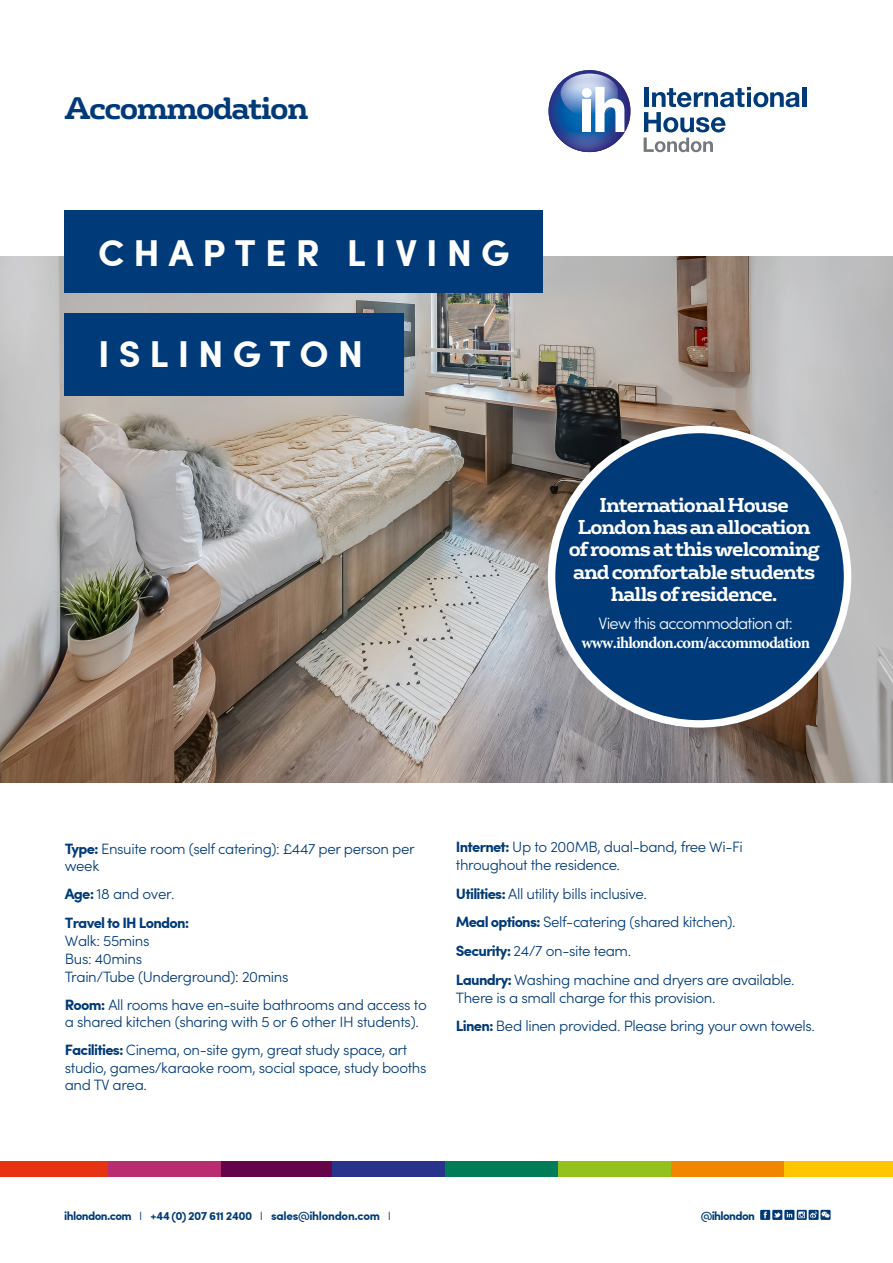
<style>
.page{position:relative;width:893px;height:1263px;background:#fff}
.page>*{position:absolute;margin:0;border:0;box-sizing:border-box;transform-origin:0 0}
.t1{font:700 37.5px "Sofia Pro";letter-spacing:.24em;color:#fff}
.t2{font:700 30px "FS Rufus";letter-spacing:-.05em;color:#003a78}
.t3{font:700 19.5px/22.4px "FS Rufus";letter-spacing:-.05em;color:#fff;text-align:center}
.t4{font:700 16.5px "Minion Pro";letter-spacing:-.05em;color:#fff}
.t5{font:300 16.5px "Sofia Pro";letter-spacing:-.05em;color:#fff}
.t6{font:300 15px/28.7px "Sofia Pro";letter-spacing:-.025em;color:#003a78}
.t7{font:300 15px/17.2px "Sofia Pro";letter-spacing:-.025em;color:#003a78}
.t8{font:700 15px/28.7px "Sofia Pro";letter-spacing:-.05em;color:#003a78}
.t9{font:700 12px "Sofia Pro";letter-spacing:-.05em;color:#003a78}
.s1{font-weight:700}
.s2{font-style:inherit}
.s3{font-weight:300}
</style>
<div class="page">
<img style="left:0;top:256px;width:893px;height:527px">
<div style="left:552px;top:433px;width:295px;height:295px;background:#003a78;border-radius:50%"></div>
<div style="left:548px;top:426px;width:303px;height:302px;border:8px solid #fff;border-radius:50%"></div>
<svg style="left:644px;top:138px;width:69px;height:14px"></svg>
<hr style="left:802px;top:87px;width:4px;height:20px;background:#003a78">
<img style="left:549px;top:82px;width:12px;height:46px">
<img style="left:561px;top:76px;width:7px;height:39px">
<img style="left:552px;top:115px;width:16px;height:31px">
<svg style="left:568px;top:70px;width:62px;height:82px"></svg>
<svg style="left:644px;top:87px;width:156px;height:45px"></svg>
<div style="left:64px;top:210px;width:479px;height:82px;background:#003a78"></div>
<div style="left:64px;top:313px;width:339px;height:82px;background:#003a78"></div>
<div style="left:108px;top:1162px;width:113px;height:15px;background:#ba2c70"></div>
<div style="left:0;top:1162px;width:108px;height:15px;background:#e63312"></div>
<div style="left:221px;top:1162px;width:111px;height:15px;background:#650549"></div>
<div style="left:332px;top:1162px;width:113px;height:15px;background:#28348b"></div>
<div style="left:445px;top:1162px;width:113px;height:15px;background:#007d58"></div>
<div style="left:558px;top:1162px;width:113px;height:15px;background:#95c11f"></div>
<div style="left:671px;top:1162px;width:113px;height:15px;background:#f18700"></div>
<div style="left:784px;top:1162px;width:109px;height:15px;background:#fdc600"></div>
<svg style="left:760px;top:1210px;width:69px;height:10px"></svg>
<h2 class="t2" style="left:64px;top:82px;width:246px">Accommodation</h2>
<h1 class="t1" style="left:98px;top:224px;width:413px">CHAPTER LIVING</h1>
<h1 class="t1" style="left:98px;top:325px;width:266px">ISLINGTON</h1>
<h3 class="t3" style="left:569px;top:492px;width:253px">International House<br>London has an allocation of rooms at thiswelcoming and comfortable students halls of residence.</h3>
<p class="t5" style="left:598px;top:611px;width:196px">View this accommodation at:</p>
<p class="t4" style="left:581px;top:631px;width:230px">www.ihlondon.com/accommodation</p>
<p class="t6" style="left:65px;top:840px;width:351px;line-height:16.4px"><span class="s1">Type:</span> Ensuite room (self catering): £<span class="s2">447</span> per person per week</p>
<p class="t8" style="left:65px;top:879px;width:126px">Age: <span class="s3">18 and over.<br></span>Travel to IH London:</p>
<p class="t6" style="left:65px;top:931px;width:225px;line-height:17.7px">Walk: 55mins<br>Bus: 40mins<br>Train/Tube (Underground): 20mins</p>
<p class="t7" style="left:65px;top:995px;width:363px"><span class="s1">Room:</span> All rooms have en-suite bathrooms and access to a shared kitchen (sharing with 5 or 6 other IH students).</p>
<p class="t6" style="left:65px;top:1041px;width:363px;line-height:17.2px"><span class="s1">Facilities:</span> Cinema, on-site gym, great study space, art studio, games/karaoke room, social space, study booths and TV area.</p>
<p class="t6" style="left:456px;top:837px;width:288px;line-height:18px"><span class="s1">Internet:</span> Up to 200MB, dual-band, free Wi-Fi throughout the residence.</p>
<p class="t6" style="left:456px;top:878px;width:340px"><span class="s1">Utilities:</span> All utility bills inclusive.<br><span class="s1">Meal options:</span> Self-catering (shared kitchen).<br><span class="s1">Security:</span> 24/7 on-site team.<br><span class="s1">Laundry:</span> Washing machine and dryers are available.</p>
<p class="t6" style="left:456px;top:982px;width:361px">There is a small charge for this provision.<br><span class="s1">Linen:</span> Bed linen provided. Please bring your own towels.</p>
<p class="t9" style="left:64px;top:1206px;width:328px">ihlondon.com <span class="s3">I</span> +44 (0) 207 611 2400 <span class="s3">I</span> sales@ihlondon.com <span class="s3">I</span></p>
<p class="t9" style="left:701px;top:1206px;width:56px">@ihlondon</p>
</div>
